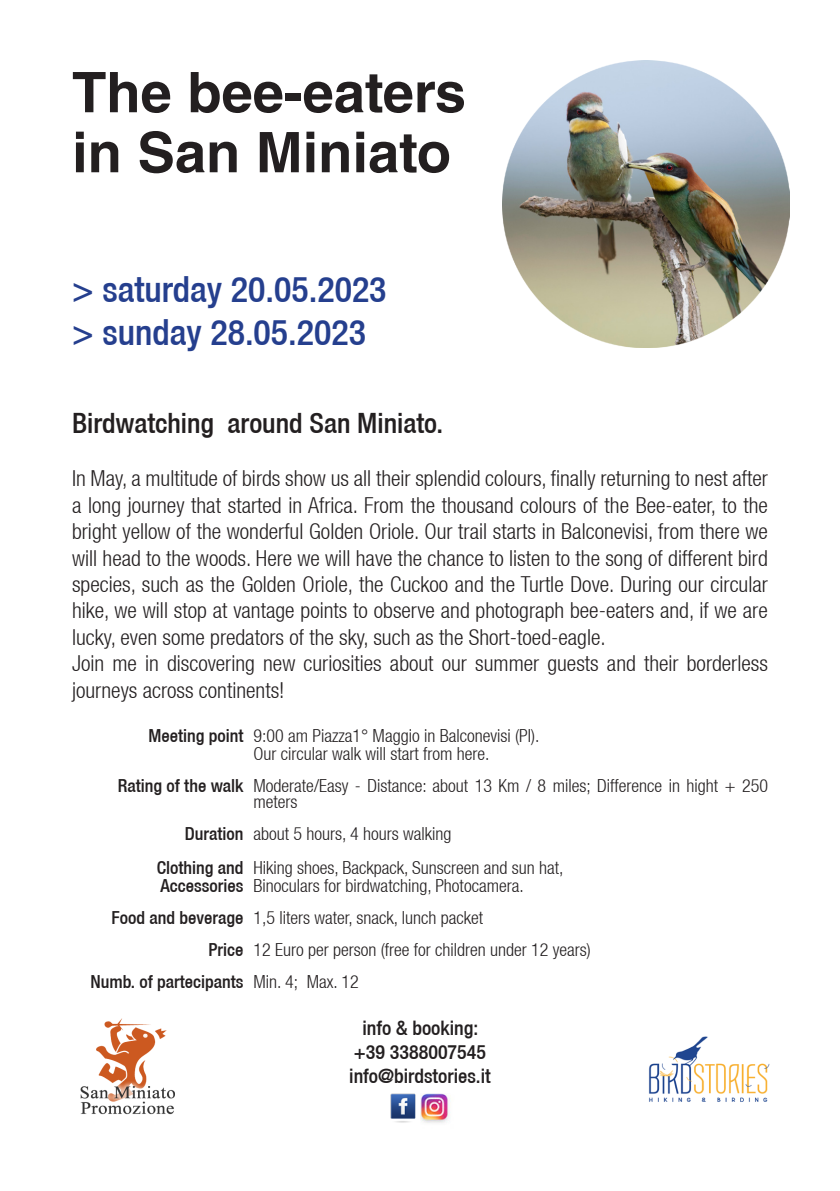
<style>
.page{position:relative;width:840px;height:1191px;background:#fff}
.page>*{position:absolute;margin:0;border:0;box-sizing:border-box;transform-origin:0 0}
.t1{font:700 56px/60px "Helvetica LT Std";color:#231f20}
.t2{font:500 condensed 36px "Helvetica 67";color:#253f8e}
.t3{font:500 condensed 28px "Helvetica 67";color:#231f20}
.t4{font:300 condensed 22px/26.4px "Helvetica 47";color:#231f20;text-align:justify}
.t5{font:500 condensed 20px "Helvetica 67";color:#231f20}
.t6{font:300 condensed 18px/16px "Helvetica 47";color:#231f20}
.t7{font:500 condensed 18px "Helvetica 67";color:#231f20}
</style>
<div class="page">
<img style="left:80px;top:1018px;width:94px;height:97px">
<img style="left:648px;top:1036px;width:122px;height:66px">
<img style="left:390px;top:1093px;width:26px;height:30px">
<img style="left:420px;top:1093px;width:30px;height:30px">
<img style="left:502px;top:61px;width:286px;height:286px">
<p class="t1" style="left:72px;top:62px;width:395px">The bee-eaters in San Miniato</p>
<p class="t2" style="left:72px;top:268px;width:316px">&gt; saturday 20.05.2023</p>
<p class="t2" style="left:72px;top:311px;width:295px">&gt; sunday 28.05.2023</p>
<p class="t3" style="left:72px;top:407px;width:372px">Birdwatching around San Miniato.</p>
<p class="t4" style="left:72px;top:465px;width:697px">In May, a multitude of birds show us all their splendid colours, finally returning to nest after a long journey that started in Africa. From the thousand colours of the Bee-eater, to the bright yellow of the wonderful Golden Oriole. Our trail starts in Balconevisi, from there we will head to the woods. Here we will have the chance to listen to the song of different bird species, such as the Golden Oriole, the Cuckoo and the Turtle Dove. During our circular hike, we will stop at vantage points to observe and photograph bee-eaters and, if we are lucky, even some predators of the sky, such as the Short-toed-eagle.</p>
<p class="t4" style="left:72px;top:650px;width:697px">Join me in discovering new curiosities about our summer guests and their borderless journeys across continents!</p>
<p class="t7" style="left:148px;top:724px;width:96px">Meeting point</p>
<p class="t7" style="left:118px;top:774px;width:127px">Rating of the walk</p>
<p class="t7" style="left:185px;top:822px;width:60px">Duration</p>
<p class="t7" style="left:157px;top:856px;width:88px">Clothing and</p>
<p class="t7" style="left:160px;top:874px;width:84px">Accessories</p>
<p class="t7" style="left:111px;top:906px;width:133px">Food and beverage</p>
<p class="t7" style="left:208px;top:938px;width:36px">Price</p>
<p class="t7" style="left:90px;top:970px;width:154px">Numb. of partecipants</p>
<p class="t6" style="left:253px;top:727px;width:287px">9:00 am Piazza1° Maggio in Balconevisi (PI).</p>
<p class="t6" style="left:253px;top:745px;width:237px">Our circular walk will start from here.</p>
<p class="t6" style="left:253px;top:777px;width:515px">Moderate/Easy - Distance: about 13 Km / 8 miles; Difference in hight + 250 meters</p>
<p class="t6" style="left:253px;top:825px;width:199px">about 5 hours, 4 hours walking</p>
<p class="t6" style="left:253px;top:859px;width:311px">Hiking shoes, Backpack, Sunscreen and sun hat,</p>
<p class="t6" style="left:253px;top:877px;width:271px">Binoculars for birdwatching, Photocamera.</p>
<p class="t6" style="left:253px;top:909px;width:231px">1,5 liters water, snack, lunch packet</p>
<p class="t6" style="left:253px;top:941px;width:339px">12 Euro per person (free for children under 12 years)</p>
<p class="t6" style="left:253px;top:973px;width:107px">Min. 4; Max. 12</p>
<p class="t5" style="left:362px;top:1015px;width:117px">info &amp; booking:</p>
<p class="t5" style="left:354px;top:1039px;width:134px">+39 3388007545</p>
<p class="t5" style="left:349px;top:1063px;width:143px">info@birdstories.it</p>
</div>
